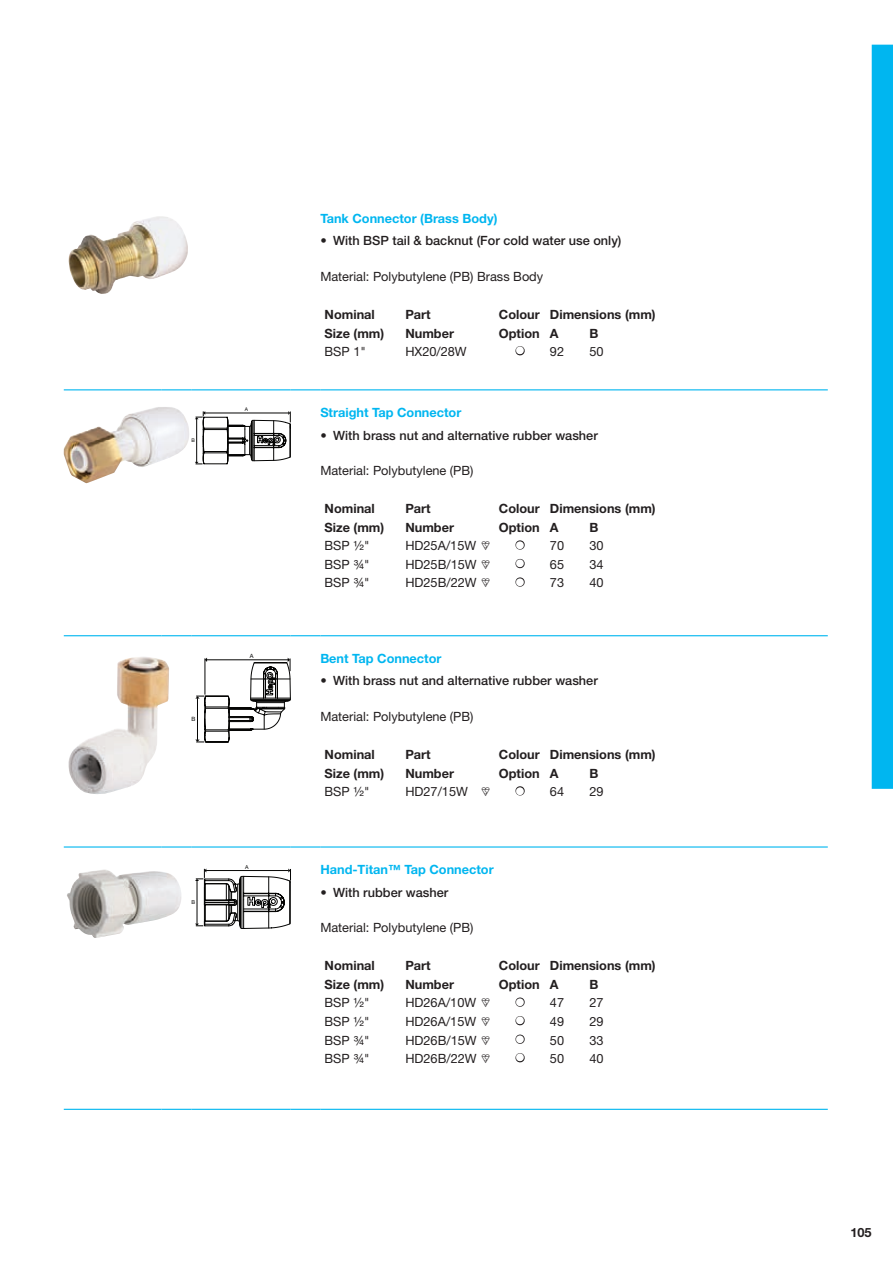
<style>
.page{position:relative;width:893px;height:1263px;background:#fff}
.page>*{position:absolute;margin:0;border:0;box-sizing:border-box;transform-origin:0 0}
.t1{font:12.75px "Helvetica Neue LT";color:#231f20}
.t2{font:700 12.75px "Helvetica Neue LT";color:#231f20}
.t3{font:500 12.75px "Helvetica Neue LT";color:#231f20}
.t4{font:700 12.75px "Helvetica Neue LT";color:#00b6f0}
.t5{font:5.85px "Helvetica Neue";color:#050504}
.t6{font:5.4px "Helvetica Neue";color:#050504}
.t7{font:5.1px "Helvetica Neue";color:#050504}
.s1{font-family:"Kitemark";font-size:12px}
</style>
<div class="page">
<div style="left:872px;top:45px;width:21px;height:744px;background:#00b6f0"></div>
<hr style="left:64px;top:635px;width:98px;height:1px;background:#00b6f0">
<svg style="left:162px;top:635px;width:29px;height:1px"></svg>
<hr style="left:191px;top:635px;width:100px;height:1px;background:#00b6f0">
<svg style="left:291px;top:635px;width:29px;height:1px"></svg>
<hr style="left:320px;top:635px;width:508px;height:1px;background:#00b6f0">
<hr style="left:64px;top:846px;width:98px;height:1px;background:#00b6f0">
<svg style="left:162px;top:846px;width:29px;height:1px"></svg>
<hr style="left:191px;top:846px;width:100px;height:1px;background:#00b6f0">
<svg style="left:291px;top:846px;width:29px;height:1px"></svg>
<hr style="left:320px;top:846px;width:508px;height:1px;background:#00b6f0">
<hr style="left:64px;top:1109px;width:98px;height:1px;background:#00b6f0">
<svg style="left:162px;top:1109px;width:29px;height:1px"></svg>
<hr style="left:191px;top:1109px;width:100px;height:1px;background:#00b6f0">
<svg style="left:291px;top:1109px;width:29px;height:1px"></svg>
<hr style="left:320px;top:1109px;width:508px;height:1px;background:#00b6f0">
<hr style="left:64px;top:389px;width:98px;height:1px;background:#00b6f0">
<svg style="left:162px;top:389px;width:29px;height:1px"></svg>
<hr style="left:191px;top:389px;width:100px;height:1px;background:#00b6f0">
<svg style="left:291px;top:389px;width:29px;height:1px"></svg>
<hr style="left:320px;top:389px;width:508px;height:1px;background:#00b6f0">
<img style="left:68px;top:216px;width:120px;height:78px">
<img style="left:64px;top:407px;width:125px;height:76px">
<svg style="left:195px;top:411px;width:96px;height:54px"></svg>
<img style="left:68px;top:657px;width:101px;height:137px">
<svg style="left:195px;top:657px;width:96px;height:86px"></svg>
<img style="left:67px;top:869px;width:114px;height:69px">
<svg style="left:195px;top:868px;width:96px;height:61px"></svg>
<p class="t7" style="left:191px;top:437px;width:5px">B</p>
<p class="t7" style="left:245px;top:406px;width:5px">A</p>
<p class="t5" style="left:191px;top:715px;width:5px">B</p>
<p class="t5" style="left:250px;top:652px;width:5px">A</p>
<p class="t6" style="left:191px;top:899px;width:5px">B</p>
<p class="t6" style="left:245px;top:863px;width:5px">A</p>
<p class="t4" style="left:320px;top:210px;width:179px">Tank Connector (Brass Body)</p>
<p class="t3" style="left:320px;top:233px;width:303px">• With BSP tail &amp; backnut (For cold water use only)</p>
<p class="t1" style="left:320px;top:269px;width:224px">Material: Polybutylene (PB) Brass Body</p>
<p class="t2" style="left:325px;top:307px;width:52px">Nominal</p>
<p class="t2" style="left:405px;top:307px;width:27px">Part</p>
<p class="t2" style="left:499px;top:307px;width:158px">Colour Dimensions (mm)</p>
<p class="t2" style="left:325px;top:325px;width:61px">Size (mm)</p>
<p class="t2" style="left:405px;top:325px;width:50px">Number</p>
<p class="t2" style="left:499px;top:325px;width:61px">Option A</p>
<p class="t2" style="left:589px;top:325px;width:10px">B</p>
<p class="t1" style="left:325px;top:344px;width:43px">BSP 1"</p>
<p class="t1" style="left:405px;top:344px;width:63px">HX20/28W</p>
<p class="t1" style="left:516px;top:344px;width:49px">● 92</p>
<p class="t1" style="left:589px;top:344px;width:16px">50</p>
<p class="t4" style="left:320px;top:404px;width:142px">Straight Tap Connector</p>
<p class="t3" style="left:320px;top:427px;width:279px">• With brass nut and alternative rubber washer</p>
<p class="t1" style="left:320px;top:463px;width:155px">Material: Polybutylene (PB)</p>
<p class="t2" style="left:325px;top:501px;width:52px">Nominal</p>
<p class="t2" style="left:405px;top:501px;width:27px">Part</p>
<p class="t2" style="left:499px;top:501px;width:158px">Colour Dimensions (mm)</p>
<p class="t2" style="left:325px;top:519px;width:61px">Size (mm)</p>
<p class="t2" style="left:405px;top:519px;width:50px">Number</p>
<p class="t2" style="left:499px;top:519px;width:61px">Option A</p>
<p class="t2" style="left:589px;top:519px;width:10px">B</p>
<p class="t1" style="left:325px;top:538px;width:46px">BSP ½"</p>
<p class="t1" style="left:405px;top:538px;width:86px">HD25A/15W <span class="s1">A</span></p>
<p class="t1" style="left:516px;top:538px;width:49px">● 70</p>
<p class="t1" style="left:589px;top:538px;width:16px">30</p>
<p class="t1" style="left:325px;top:557px;width:46px">BSP ¾"</p>
<p class="t1" style="left:405px;top:557px;width:86px">HD25B/15W <span class="s1">A</span></p>
<p class="t1" style="left:516px;top:557px;width:49px">● 65</p>
<p class="t1" style="left:589px;top:557px;width:16px">34</p>
<p class="t1" style="left:325px;top:575px;width:46px">BSP ¾"</p>
<p class="t1" style="left:405px;top:575px;width:86px">HD25B/22W <span class="s1">A</span></p>
<p class="t1" style="left:516px;top:575px;width:49px">● 73</p>
<p class="t1" style="left:589px;top:575px;width:16px">40</p>
<p class="t4" style="left:320px;top:650px;width:123px">Bent Tap Connector</p>
<p class="t3" style="left:320px;top:673px;width:279px">• With brass nut and alternative rubber washer</p>
<p class="t1" style="left:320px;top:709px;width:155px">Material: Polybutylene (PB)</p>
<p class="t2" style="left:325px;top:747px;width:52px">Nominal</p>
<p class="t2" style="left:405px;top:747px;width:27px">Part</p>
<p class="t2" style="left:499px;top:747px;width:158px">Colour Dimensions (mm)</p>
<p class="t2" style="left:325px;top:765px;width:61px">Size (mm)</p>
<p class="t2" style="left:405px;top:765px;width:50px">Number</p>
<p class="t2" style="left:499px;top:765px;width:61px">Option A</p>
<p class="t2" style="left:589px;top:765px;width:10px">B</p>
<p class="t1" style="left:325px;top:784px;width:46px">BSP ½"</p>
<p class="t1" style="left:405px;top:784px;width:86px">HD27/15W <span class="s1">A</span></p>
<p class="t1" style="left:516px;top:784px;width:49px">● 64</p>
<p class="t1" style="left:589px;top:784px;width:16px">29</p>
<p class="t4" style="left:320px;top:861px;width:175px">Hand-Titan™ Tap Connector</p>
<p class="t3" style="left:320px;top:884px;width:129px">• With rubber washer</p>
<p class="t1" style="left:320px;top:920px;width:155px">Material: Polybutylene (PB)</p>
<p class="t2" style="left:325px;top:958px;width:52px">Nominal</p>
<p class="t2" style="left:405px;top:958px;width:27px">Part</p>
<p class="t2" style="left:499px;top:958px;width:158px">Colour Dimensions (mm)</p>
<p class="t2" style="left:325px;top:976px;width:61px">Size (mm)</p>
<p class="t2" style="left:405px;top:976px;width:50px">Number</p>
<p class="t2" style="left:499px;top:976px;width:61px">Option A</p>
<p class="t2" style="left:589px;top:976px;width:10px">B</p>
<p class="t1" style="left:325px;top:995px;width:46px">BSP ½"</p>
<p class="t1" style="left:405px;top:995px;width:86px">HD26A/10W <span class="s1">A</span></p>
<p class="t1" style="left:516px;top:995px;width:49px">● 47</p>
<p class="t1" style="left:589px;top:995px;width:16px">27</p>
<p class="t1" style="left:325px;top:1014px;width:46px">BSP ½"</p>
<p class="t1" style="left:405px;top:1014px;width:86px">HD26A/15W <span class="s1">A</span></p>
<p class="t1" style="left:516px;top:1014px;width:49px">● 49</p>
<p class="t1" style="left:589px;top:1014px;width:16px">29</p>
<p class="t1" style="left:325px;top:1032px;width:46px">BSP ¾"</p>
<p class="t1" style="left:405px;top:1032px;width:86px">HD26B/15W <span class="s1">A</span></p>
<p class="t1" style="left:516px;top:1032px;width:49px">● 50</p>
<p class="t1" style="left:589px;top:1032px;width:16px">33</p>
<p class="t1" style="left:325px;top:1051px;width:46px">BSP ¾"</p>
<p class="t1" style="left:405px;top:1051px;width:86px">HD26B/22W <span class="s1">A</span></p>
<p class="t1" style="left:516px;top:1051px;width:49px">● 50</p>
<p class="t1" style="left:589px;top:1051px;width:16px">40</p>
<p class="t2" style="left:850px;top:1225px;width:23px">105</p>
</div>
